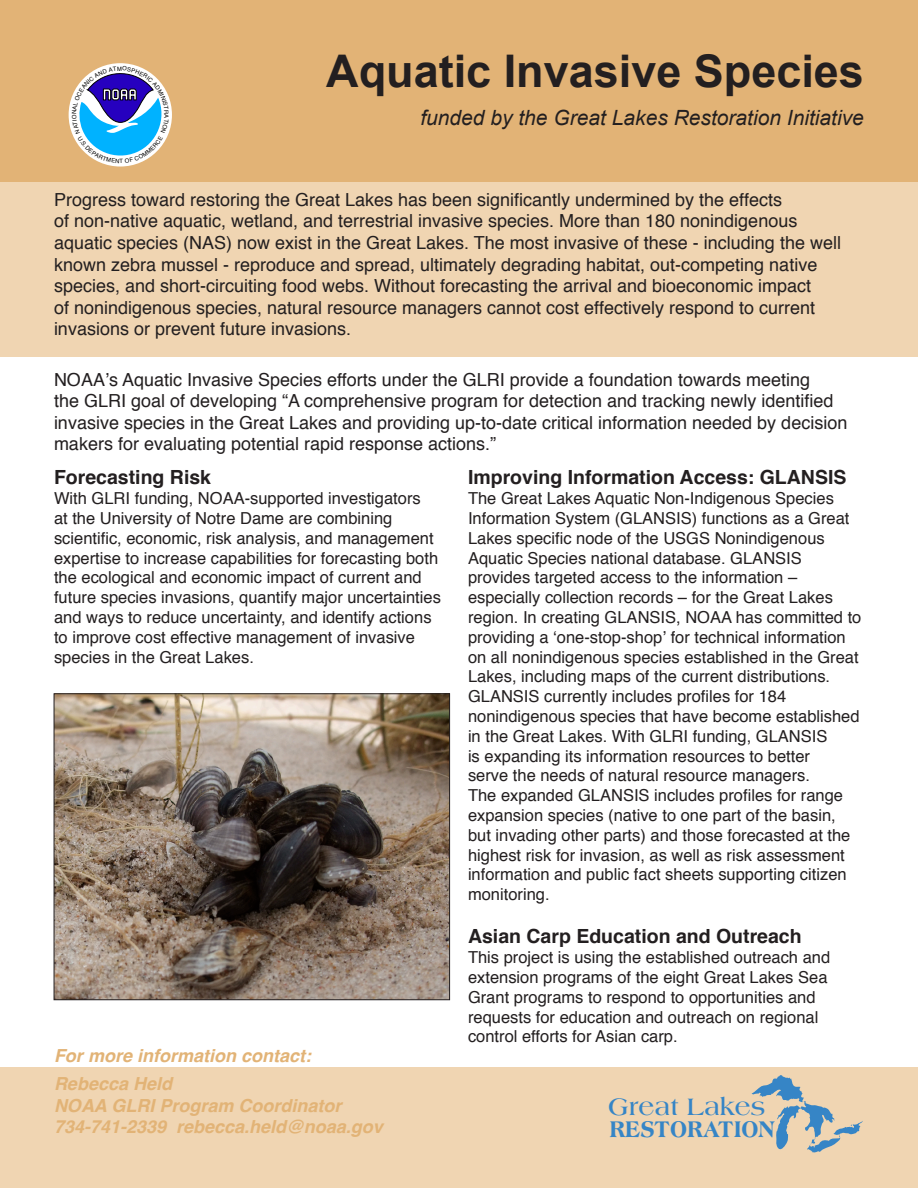
<style>
.page{position:relative;width:918px;height:1188px;background:#fff}
.page>*{position:absolute;margin:0;border:0;box-sizing:border-box;transform-origin:0 0}
.t1{font:700 45px "Arial";color:#231f20}
.t2{font:700 25.5px "Americana Std";color:#3685c6}
.t3{font:800 24.3px "Americana Std";color:#3685c6;scale:.84 1}
.t4{font:italic 21px "Arial";color:#231f20}
.t5{font:700 19.5px "Helvetica";color:#231f20}
.t6{font:18px/21.6px "Helvetica";color:#231f20}
.t7{font:italic 700 18px "Helvetica";color:#e2b376}
.t8{font:16.5px/19.8px "Helvetica";color:#231f20}
</style>
<div class="page">
<div style="left:0;top:178px;width:918px;height:178px;background:#f0d5b2"></div>
<div style="left:0;top:0;width:918px;height:181px;background:#e2b376"></div>
<div style="left:69px;top:63px;width:103px;height:104px;background:#fff;border-radius:50%"></div>
<div style="left:0;top:1068px;width:918px;height:120px;background:#f0d5b2"></div>
<svg style="left:752px;top:1075px;width:111px;height:77px"></svg>
<img style="left:56px;top:695px;width:392px;height:303px">
<div style="left:54px;top:693px;width:396px;height:307px;border:1px solid #231f20"></div>
<svg style="left:72px;top:66px;width:97px;height:97px"></svg>
<p class="t1" style="left:326px;top:41px;width:539px">Aquatic Invasive Species</p>
<p class="t4" style="left:420px;top:105px;width:445px">funded by the Great Lakes Restoration Initiative</p>
<p class="t6" style="left:54px;top:189px;width:789px">Progress toward restoring the Great Lakes has been significantly undermined by the effects<br>of non-native aquatic, wetland, and terrestrial invasive species. More than 180 nonindigenous aquatic species (NAS) now exist in the Great Lakes. The most invasive of these - including the well known zebra mussel - reproduce and spread, ultimately degrading habitat, out-competing native species, and short-circuiting food webs. Without forecasting the arrival and bioeconomic impact<br>of nonindigenous species, natural resource managers cannot cost effectively respond to current invasions or prevent future invasions.</p>
<p class="t6" style="left:54px;top:369px;width:795px">NOAA’s Aquatic Invasive Species efforts under the GLRI provide a foundation towards meeting<br>the GLRI goal of developing “A comprehensive program for detection and tracking newly identified invasive species in the Great Lakes and providing up-to-date critical information needed by decision makers for evaluating potential rapid response actions.”</p>
<p class="t5" style="left:54px;top:462px;width:159px">Forecasting Risk</p>
<p class="t8" style="left:54px;top:489px;width:388px">With GLRI funding, NOAA-supported investigators<br>at the University of Notre Dame are combining scientific, economic, risk analysis, and management expertise to increase capabilities for forecasting both the ecological and economic impact of current and future species invasions, quantify major uncertainties and ways to reduce uncertainty, and identify actions to improve cost effective management of invasive species in the Great Lakes.</p>
<p class="t7" style="left:54px;top:1041px;width:259px">For more information contact:</p>
<p class="t7" style="left:54px;top:1069px;width:120px">Rebecca Held</p>
<p class="t7" style="left:54px;top:1091px;width:289px">NOAA GLRI Program Coordinator</p>
<p class="t7" style="left:54px;top:1112px;width:330px">734-741-2339 rebecca.held@noaa.gov</p>
<p class="t5" style="left:468px;top:462px;width:380px">Improving Information Access: GLANSIS</p>
<p class="t8" style="left:468px;top:489px;width:395px">The Great Lakes Aquatic Non-Indigenous Species Information System (GLANSIS) functions as a Great Lakes specific node of the USGS Nonindigenous Aquatic Species national database. GLANSIS provides targeted access to the information – especially collection records – for the Great Lakes region. In creating GLANSIS, NOAA has committed to providing a ‘one-stop-shop’ for technical information on all nonindigenous species established in the Great Lakes, including maps of the current distributions.<br>GLANSIS currently includes profiles for 184</p>
<p class="t8" style="left:468px;top:707px;width:393px">nonindigenous species that have become established in the Great Lakes. With GLRI funding, GLANSIS<br>is expanding its information resources to better<br>serve the needs of natural resource managers.<br>The expanded GLANSIS includes profiles for range expansion species (native to one part of the basin, but invading other parts) and those forecasted at the highest risk for invasion, as well as risk assessment information and public fact sheets supporting citizen monitoring.</p>
<p class="t5" style="left:468px;top:921px;width:335px">Asian Carp Education and Outreach</p>
<p class="t8" style="left:468px;top:948px;width:364px">This project is using the established outreach and extension programs of the eight Great Lakes Sea Grant programs to respond to opportunities and requests for education and outreach on regional control efforts for Asian carp.</p>
<p class="t2" style="left:608px;top:1092px;width:159px">Great Lakes</p>
<p class="t3" style="left:609px;top:1115px;width:199px">RESTORATION</p>
</div>
